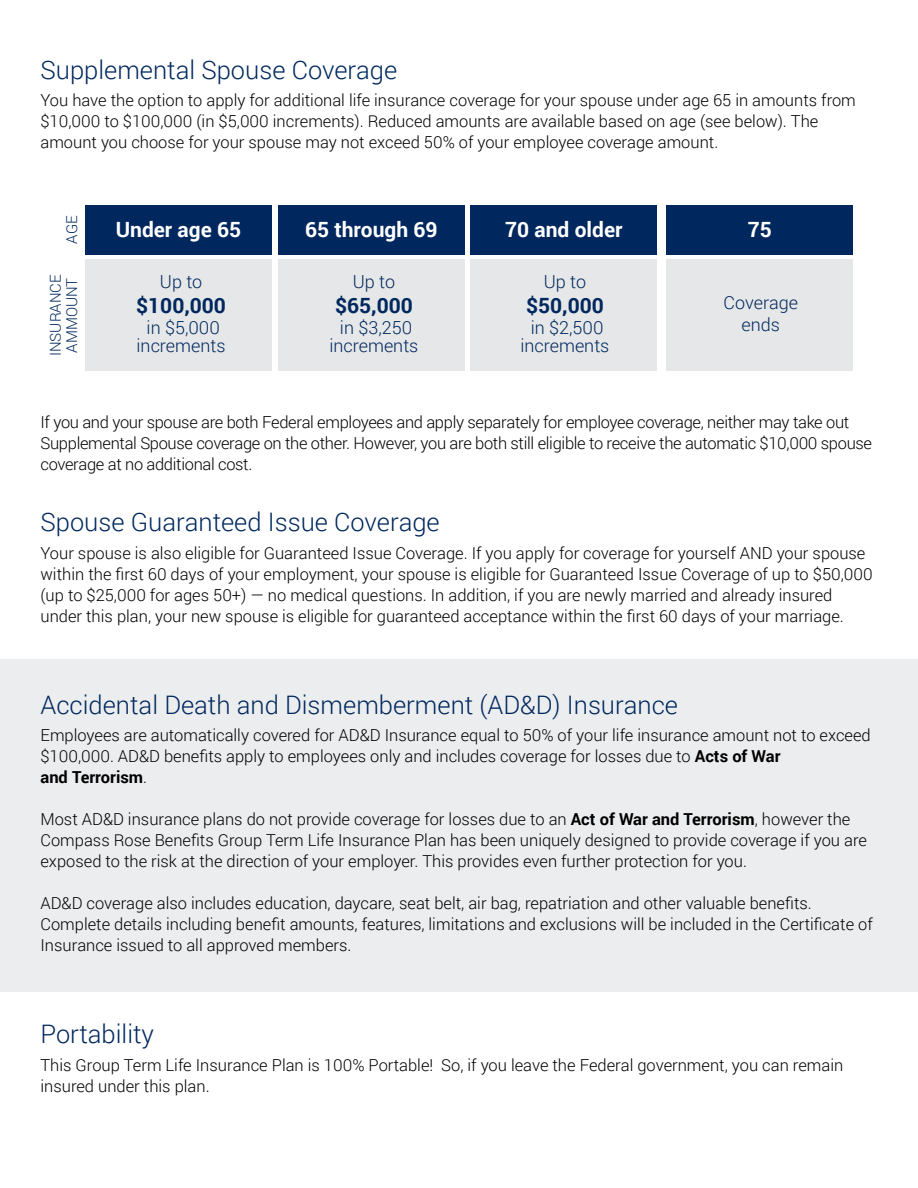
<style>
.page{position:relative;width:918px;height:1188px;background:#fff}
.page>*{position:absolute;margin:0;border:0;box-sizing:border-box;transform-origin:0 0}
.t1{font:300 25.5px "Roboto";color:#00285e}
.t2{font:700 21px "Roboto";color:#fff}
.t3{font:700 21px "Roboto";color:#00285e}
.t4{font:300 18px/18px "Roboto";color:#00285e;text-align:center}
.t5{font:300 16.5px/21px "Roboto";color:#000}
.t6{font:300 16.5px/21px "Roboto";letter-spacing:-.02em;color:#000}
.t7{font:300 15px/16.5px "Roboto";color:#00285e}
.s1{font-weight:700}
</style>
<div class="page">
<div style="left:0;top:659px;width:918px;height:332px;background:#ecedef"></div>
<div style="left:85px;top:260px;width:187px;height:111px;background:#e6e7e8"></div>
<div style="left:85px;top:205px;width:187px;height:50px;background:#00285e"></div>
<div style="left:278px;top:260px;width:186px;height:111px;background:#e6e7e8"></div>
<div style="left:278px;top:205px;width:186px;height:50px;background:#00285e"></div>
<div style="left:471px;top:260px;width:186px;height:111px;background:#e6e7e8"></div>
<div style="left:471px;top:205px;width:186px;height:50px;background:#00285e"></div>
<div style="left:667px;top:260px;width:186px;height:111px;background:#e6e7e8"></div>
<div style="left:667px;top:205px;width:186px;height:50px;background:#00285e"></div>
<h1 class="t1" style="left:40px;top:52px;width:358px">Supplemental Spouse Coverage</h1>
<p class="t5" style="left:40px;top:89px;width:817px">You have the option to apply for additional life insurance coverage for your spouse under age 65 in amounts from $10,000 to $100,000 (in $5,000 increments). Reduced amounts are available based on age (see below). The amount you choose for your spouse may not exceed 50% of your employee coverage amount.</p>
<p class="t7" style="left:63px;top:244px;width:30px;rotate:-90deg">AGE</p>
<p class="t2" style="left:748px;top:215px;width:26px">75</p>
<p class="t2" style="left:116px;top:215px;width:127px">Under age 65</p>
<p class="t4" style="left:160px;top:272px;width:44px">Up to</p>
<p class="t3" style="left:136px;top:291px;width:91px">$100,000</p>
<p class="t4" style="left:137px;top:318px;width:91px">in $5,000 increments</p>
<p class="t2" style="left:305px;top:215px;width:134px">65 through 69</p>
<p class="t4" style="left:353px;top:272px;width:44px">Up to</p>
<p class="t3" style="left:335px;top:291px;width:79px">$65,000</p>
<p class="t4" style="left:329px;top:318px;width:91px">in $3,250 increments</p>
<p class="t2" style="left:505px;top:215px;width:119px">70 and older</p>
<p class="t4" style="left:544px;top:272px;width:44px">Up to</p>
<p class="t3" style="left:526px;top:291px;width:79px">$50,000</p>
<p class="t4" style="left:531px;top:318px;width:74px">in $2,500</p>
<p class="t7" style="left:47px;top:356px;width:83px;rotate:-90deg">INSURANCE<br>AMMOUNT</p>
<p class="t4" style="left:724px;top:291px;width:76px;line-height:21.6px">Coverage ends</p>
<p class="t4" style="left:520px;top:336px;width:91px">increments</p>
<p class="t6" style="left:40px;top:411px;width:833px">If you and your spouse are both Federal employees and apply separately for employee coverage, neither may take out<br>Supplemental Spouse coverage on the other. However, you are both still eligible to receive the automatic $10,000 spouse coverage at no additional cost.</p>
<h1 class="t1" style="left:40px;top:504px;width:401px">Spouse Guaranteed Issue Coverage</h1>
<p class="t5" style="left:40px;top:542px;width:834px">Your spouse is also eligible for Guaranteed Issue Coverage. If you apply for coverage for yourself AND your spouse within the first 60 days of your employment, your spouse is eligible for Guaranteed Issue Coverage of up to $50,000 (up to $25,000 for ages 50+) — no medical questions. In addition, if you are newly married and already insured under this plan, your new spouse is eligible for guaranteed acceptance within the first 60 days of your marriage.</p>
<h1 class="t1" style="left:40px;top:687px;width:639px">Accidental Death and Dismemberment (AD&amp;D) Insurance</h1>
<p class="t5" style="left:40px;top:724px;width:832px">Employees are automatically covered for AD&amp;D Insurance equal to 50% of your life insurance amount not to exceed $100,000. AD&amp;D benefits apply to employees only and includes coverage for losses due to <span class="s1">Acts of War<br>and Terrorism</span>.</p>
<p class="t5" style="left:40px;top:809px;width:828px">Most AD&amp;D insurance plans do not provide coverage for losses due to an <span class="s1">Act of War and Terrorism</span>, however the<br>Compass Rose Benefits Group Term Life Insurance Plan has been uniquely designed to provide coverage if you are exposed to the risk at the direction of your employer. This provides even further protection for you.</p>
<p class="t5" style="left:40px;top:893px;width:834px">AD&amp;D coverage also includes education, daycare, seat belt, air bag, repatriation and other valuable benefits.<br>Complete details including benefit amounts, features, limitations and exclusions will be included in the Certificate of<br>Insurance issued to all approved members.</p>
<h1 class="t1" style="left:40px;top:1016px;width:115px">Portability</h1>
<p class="t5" style="left:40px;top:1054px;width:804px">This Group Term Life Insurance Plan is 100% Portable! So, if you leave the Federal government, you can remain insured under this plan.</p>
</div>
